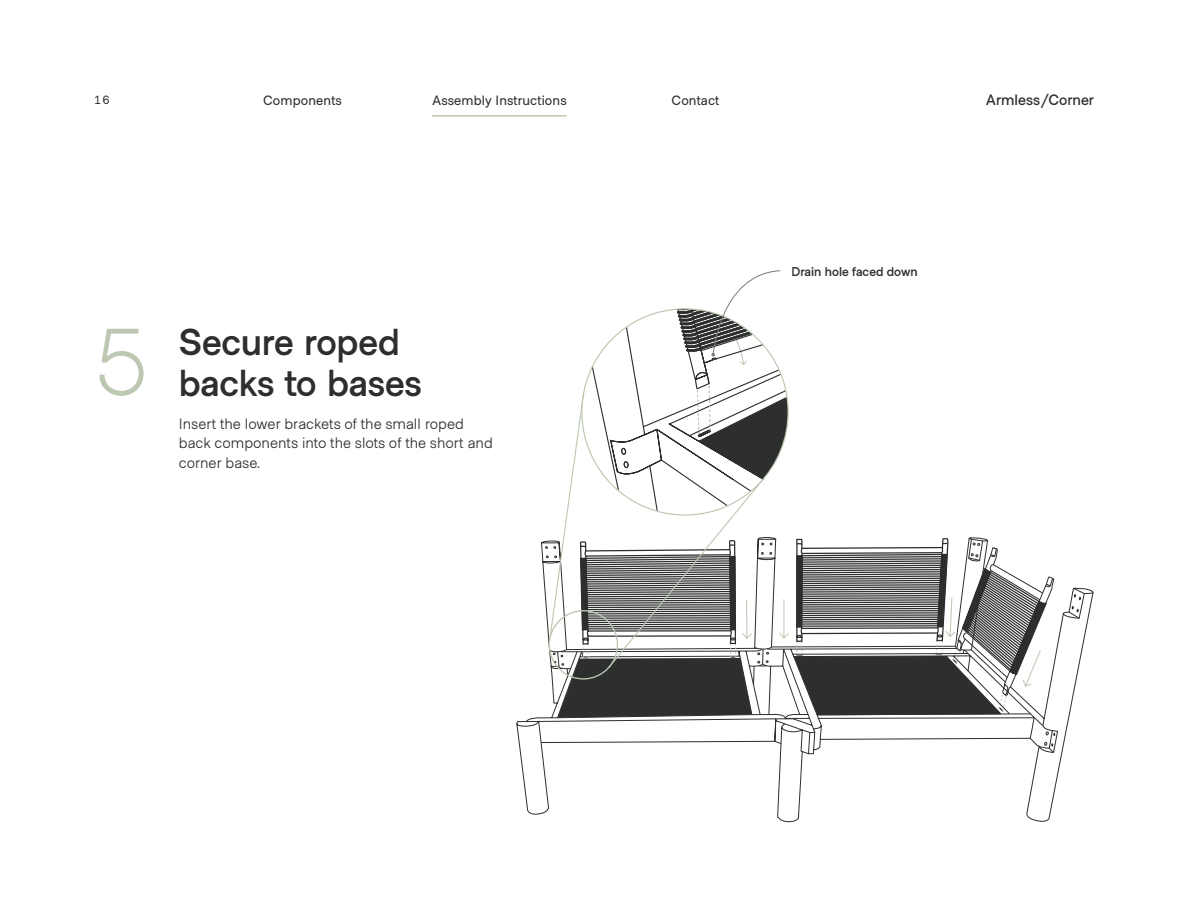
<style>
.page{position:relative;width:1188px;height:918px;background:#fff}
.page>*{position:absolute;margin:0;border:0;box-sizing:border-box;transform-origin:0 0}
.t1{font:300 96px "Metro Sans";color:#bcc8b2}
.t2{font:700 37.5px/40.5px "Metro Sans";letter-spacing:-.005em;color:#2d2e2e}
.Steps_-_Paragraph{font:15px/19.5px "Metro Sans";color:#2d2e2e}
.t3{font:600 15px "Metro Sans";color:#2d2e2e}
.t4{font:500 13.5px "Metro Sans";letter-spacing:.01em;color:#2d2e2e}
.t5{font:700 12.75px "Metro Sans";color:#2d2e2e}
.t6{font:500 12px "Metro Sans";color:#2d2e2e}
</style>
<div class="page">
<hr style="left:432px;top:115px;width:134px;height:2px;background:#bcc8b2">
<svg style="left:516px;top:717px;width:33px;height:98px"></svg>
<svg style="left:540px;top:270px;width:554px;height:533px"></svg>
<p class="t6" style="left:94px;top:93px;width:16px">16</p>
<p class="t4" style="left:263px;top:93px;width:80px">Components</p>
<p class="t4" style="left:432px;top:93px;width:136px">Assembly Instructions</p>
<p class="t4" style="left:672px;top:93px;width:49px">Contact</p>
<p class="t1" style="left:94px;top:306px;width:55px">5</p>
<p class="t2" style="left:179px;top:323px;width:244px">Secure roped backs to bases</p>
<p class="Steps_-_Paragraph" style="left:179px;top:414px;width:315px">Insert the lower brackets of the small roped back components into the slots of the short and corner base.</p>
<p class="t5" style="left:791px;top:264px;width:128px">Drain hole faced down</p>
<p class="t3" style="left:986px;top:91px;width:110px">Armless/Corner</p>
</div>
